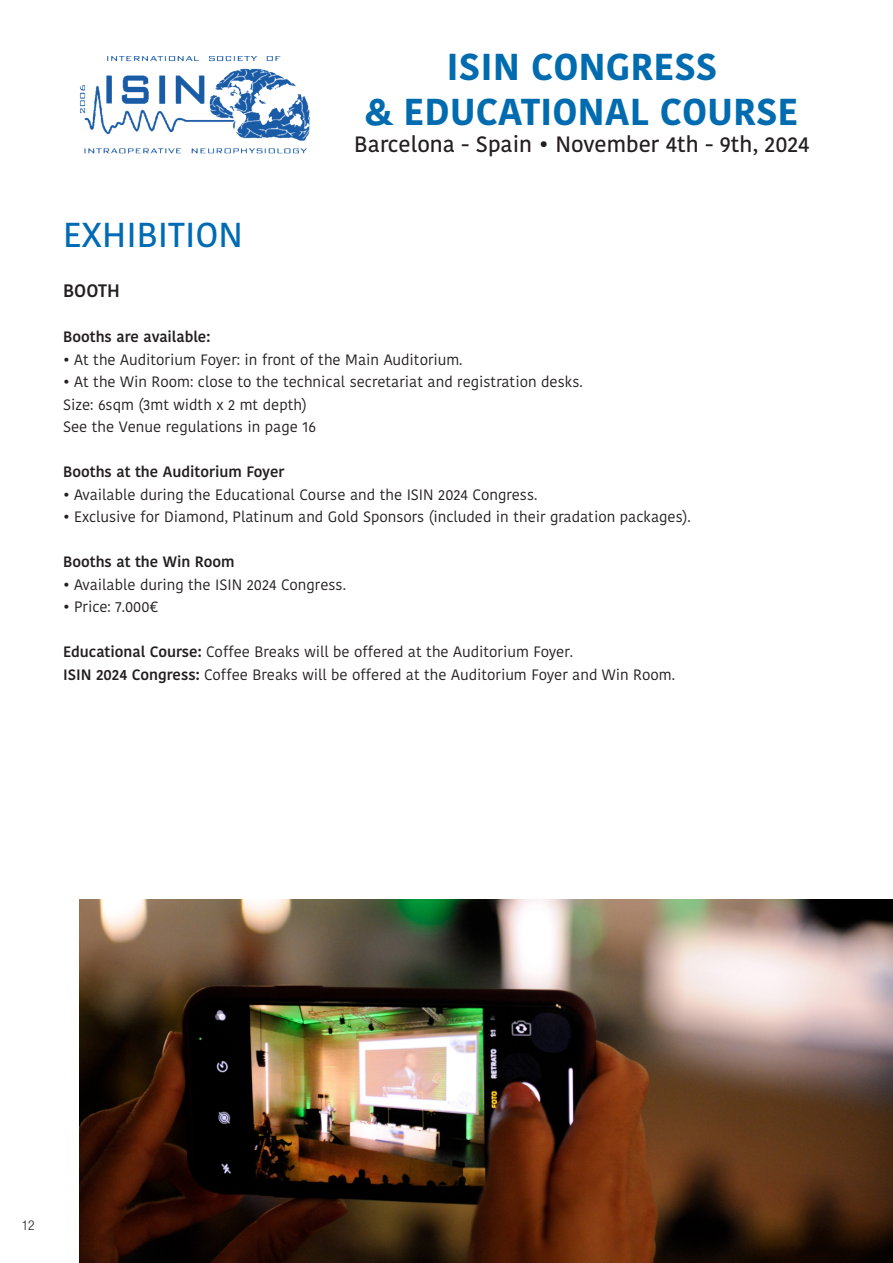
<style>
.page{position:relative;width:893px;height:1263px;background:#fff}
.page>*{position:absolute;margin:0;border:0;box-sizing:border-box;transform-origin:0 0}
.t1{font:700 37.35px/44.8px "Kohinoor Telugu";color:#006caf;text-align:center}
.t2{font:500 34.5px "Kohinoor Telugu";color:#006bb5}
.t3{font:500 22.2px "Kohinoor Telugu";color:#241f21}
.t4{font:600 18px "Kohinoor Telugu";color:#231f20}
.t5{font:15px "Kohinoor Telugu";color:#231f20}
.t6{font:600 15px "Kohinoor Telugu";color:#231f20}
.t7{font:300 condensed 13.5px "Helvetica Neue LT Com";color:#231f20}
.s1{font-weight:600}
</style>
<div class="page">
<img style="left:79px;top:56px;width:231px;height:98px">
<img style="left:79px;top:899px;width:814px;height:364px">
<h1 class="t1" style="left:365px;top:45px;width:435px">ISIN CONGRESS<br>&amp; EDUCATIONAL COURSE</h1>
<h3 class="t3" style="left:354px;top:131px;width:457px">Barcelona - Spain • November 4th - 9th, 2024</h3>
<p class="t2" style="left:63px;top:215px;width:181px">EXHIBITION</p>
<p class="t4" style="left:63px;top:281px;width:58px">BOOTH</p>
<p class="t6" style="left:63px;top:328px;width:149px">Booths are available:</p>
<p class="t5" style="left:63px;top:351px;width:401px">• At the Auditorium Foyer: in front of the Main Auditorium.</p>
<p class="t5" style="left:63px;top:373px;width:521px">• At the Win Room: close to the technical secretariat and registration desks.</p>
<p class="t5" style="left:63px;top:396px;width:245px">Size: 6sqm (3mt width x 2 mt depth)</p>
<p class="t5" style="left:63px;top:418px;width:255px">See the Venue regulations in page 16</p>
<p class="t6" style="left:63px;top:463px;width:223px">Booths at the Auditorium Foyer</p>
<p class="t5" style="left:63px;top:486px;width:476px">• Available during the Educational Course and the ISIN 2024 Congress.</p>
<p class="t5" style="left:63px;top:508px;width:629px">• Exclusive for Diamond, Platinum and Gold Sponsors (included in their gradation packages).</p>
<p class="t6" style="left:63px;top:553px;width:173px">Booths at the Win Room</p>
<p class="t5" style="left:63px;top:576px;width:285px">• Available during the ISIN 2024 Congress.</p>
<p class="t5" style="left:63px;top:598px;width:97px">• Price: 7.000€</p>
<p class="t5" style="left:63px;top:643px;width:512px"><span class="s1">Educational Course:</span> Coffee Breaks will be offered at the Auditorium Foyer.</p>
<p class="t5" style="left:63px;top:666px;width:614px"><span class="s1">ISIN 2024 Congress:</span> Coffee Breaks will be offered at the Auditorium Foyer and Win Room.</p>
<p class="t7" style="left:22px;top:1217px;width:14px">12</p>
</div>
